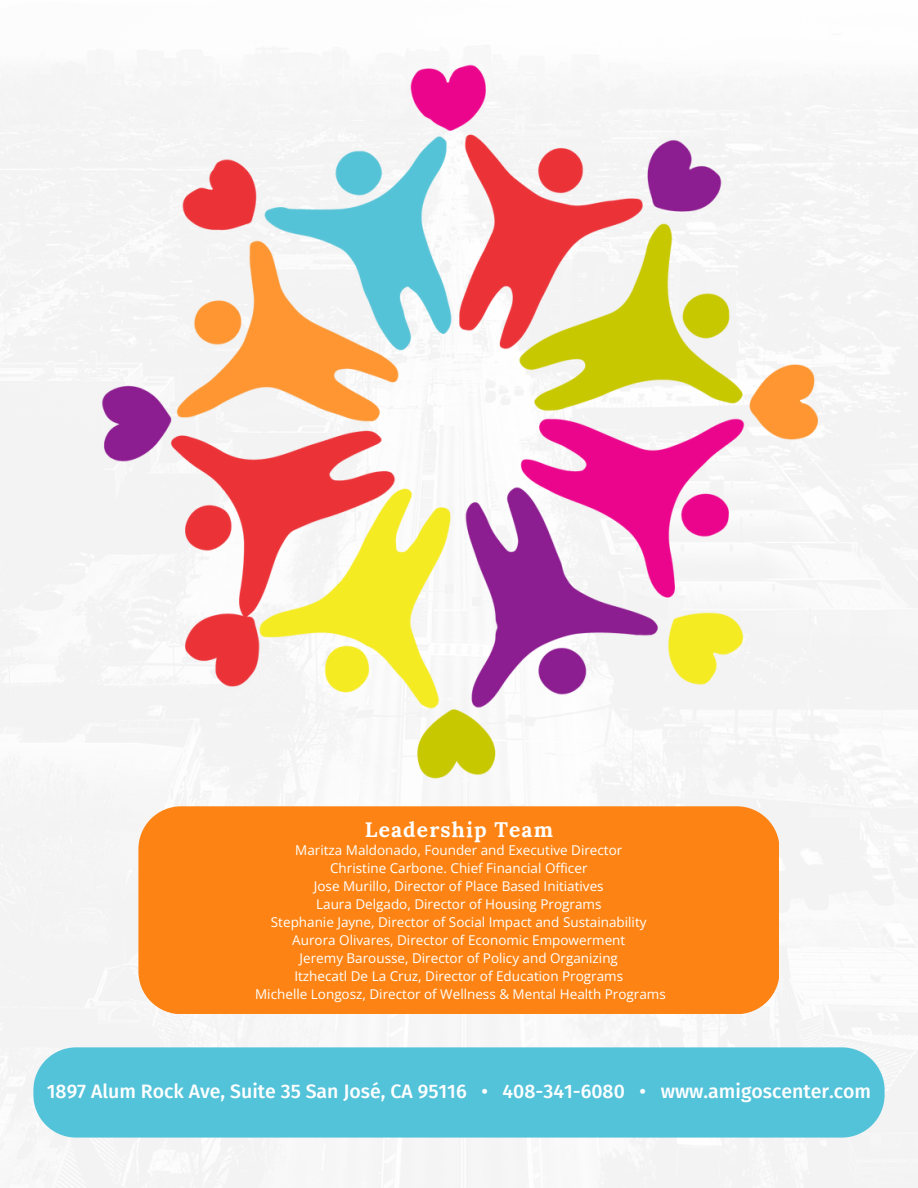
<style>
.page{position:relative;width:918px;height:1188px;background:#fff}
.page>*{position:absolute;margin:0;border:0;box-sizing:border-box;transform-origin:0 0}
.t1{font:700 21px "Lora";letter-spacing:.055em;color:#fff}
.t2{font:500 19.5px "Fira Sans";color:#fff}
.t3{font:13.5px "Open Sans";color:#fff}
</style>
<div class="page">
<div style="left:33px;top:1047px;width:852px;height:91px;background:#53c3da"></div>
<img style="left:92px;top:60px;width:734px;height:734px">
<div style="left:138px;top:806px;width:641px;height:208px;background:#fd8414"></div>
<p class="t1" style="left:365px;top:816px;width:190px">Leadership Team</p>
<p class="t3" style="left:295px;top:841px;width:329px">Maritza Maldonado, Founder and Executive Director</p>
<h1 class="t3" style="left:330px;top:859px;width:259px">Christine Carbone. Chief Financial Officer</h1>
<p class="t3" style="left:314px;top:877px;width:291px">Jose Murillo, Director of Place Based Initiatives</p>
<p class="t3" style="left:316px;top:895px;width:287px">Laura Delgado, Director of Housing Programs</p>
<p class="t3" style="left:271px;top:913px;width:377px">Stephanie Jayne, Director of Social Impact and Sustainability</p>
<p class="t3" style="left:292px;top:931px;width:335px">Aurora Olivares, Director of Economic Empowerment</p>
<p class="t3" style="left:300px;top:949px;width:320px">Jeremy Barousse, Director of Policy and Organizing</p>
<p class="t3" style="left:294px;top:967px;width:330px">Itzhecatl De La Cruz, Director of Education Programs</p>
<p class="t3" style="left:255px;top:985px;width:412px">Michelle Longosz, Director of Wellness &amp; Mental Health Programs</p>
<p class="t2" style="left:47px;top:1080px;width:826px">1897 Alum Rock Ave, Suite 35 San José, CA 95116 • 408-341-6080 • www.amigoscenter.com</p>
</div>
